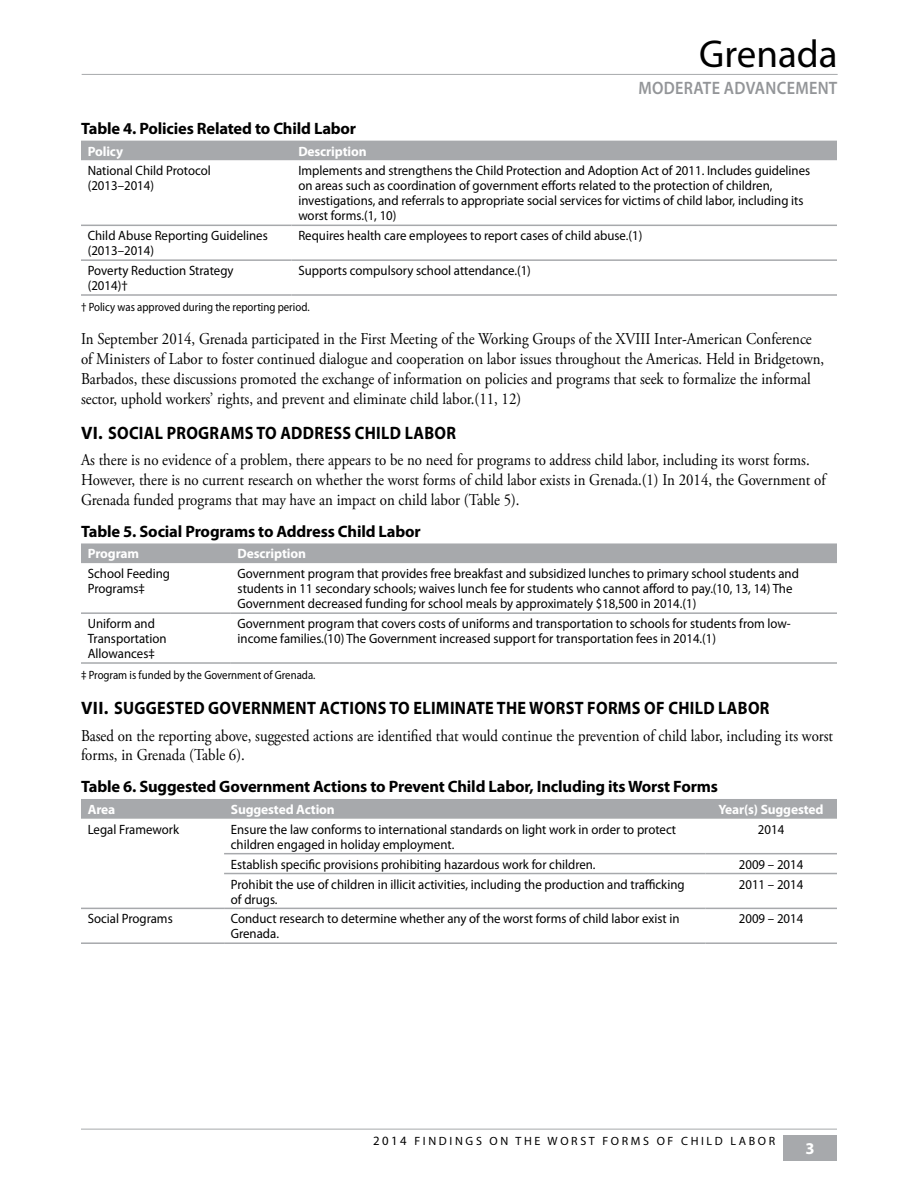
<style>
.page{position:relative;width:918px;height:1188px;background:#fff}
.page>*{position:absolute;margin:0;border:0;box-sizing:border-box;transform-origin:0 0}
.t1{font:39px "Myriad Pro";color:#000}
.H1-MAIN_HEADS{font:700 18px "Myriad Pro";letter-spacing:.02em;color:#000}
.t2{font:600 18px "Myriad Pro";letter-spacing:.02em;color:#939598;scale:.9 1}
.Subtitle{font:16.5px/19.8px "Adobe Garamond Pro";color:#000;scale:.9 1}
.TABLE_TITLES{font:700 16.5px "Myriad Pro";letter-spacing:-.01em;color:#000}
.t3{font:700 16.5px "Myriad Pro";color:#fff}
.TABLE_TEXT{font:13.5px/15px "Myriad Pro";color:#000;scale:.95 1}
.Table_Head_reverse{font:700 13.5px "Myriad Pro";letter-spacing:-.01em;color:#fff}
.TABLE_SOURCES{font:12px "Myriad Pro";color:#000;scale:.9 1}
.TABLE_SOURCES-2{font:12px "Myriad Pro";letter-spacing:.22em;color:#000}
.s1{font-size:12.75px}
</style>
<div class="page">
<hr style="left:82px;top:74px;width:756px;height:1px;background:#a7a9ac">
<div style="left:783px;top:1136px;width:54px;height:25px;background:#a7a9ac"></div>
<hr style="left:81px;top:1129px;width:756px;height:1px;background:#a7a9ac">
<div style="left:81px;top:141px;width:756px;height:19px;background:#a7a9ac"></div>
<svg style="left:81px;top:160px;width:756px;height:65px"></svg>
<hr style="left:81px;top:225px;width:211px;height:1px;background:#a7a9ac">
<hr style="left:292px;top:225px;width:545px;height:1px;background:#a7a9ac">
<hr style="left:81px;top:259px;width:211px;height:2px;background:#a7a9ac">
<hr style="left:292px;top:259px;width:545px;height:2px;background:#a7a9ac">
<hr style="left:81px;top:294px;width:211px;height:2px;background:#a7a9ac">
<hr style="left:292px;top:294px;width:545px;height:2px;background:#a7a9ac">
<div style="left:81px;top:543px;width:756px;height:20px;background:#a7a9ac"></div>
<hr style="left:81px;top:612px;width:150px;height:2px;background:#a7a9ac">
<hr style="left:231px;top:612px;width:606px;height:2px;background:#a7a9ac">
<hr style="left:81px;top:662px;width:150px;height:2px;background:#a7a9ac">
<hr style="left:231px;top:662px;width:606px;height:2px;background:#a7a9ac">
<div style="left:81px;top:799px;width:756px;height:20px;background:#a7a9ac"></div>
<svg style="left:81px;top:854px;width:756px;height:56px"></svg>
<hr style="left:224px;top:853px;width:481px;height:1px;background:#a7a9ac">
<hr style="left:705px;top:853px;width:132px;height:1px;background:#a7a9ac">
<hr style="left:224px;top:873px;width:481px;height:1px;background:#a7a9ac">
<hr style="left:705px;top:873px;width:132px;height:1px;background:#a7a9ac">
<hr style="left:81px;top:908px;width:143px;height:1px;background:#a7a9ac">
<hr style="left:224px;top:908px;width:481px;height:1px;background:#a7a9ac">
<hr style="left:705px;top:908px;width:132px;height:1px;background:#a7a9ac">
<hr style="left:81px;top:942px;width:143px;height:2px;background:#a7a9ac">
<hr style="left:224px;top:942px;width:481px;height:2px;background:#a7a9ac">
<hr style="left:705px;top:942px;width:132px;height:2px;background:#a7a9ac">
<h1 class="t1" style="left:699px;top:30px;width:140px">Grenada</h1>
<h2 class="t2" style="left:638px;top:77px;width:223px">MODERATE ADVANCEMENT</h2>
<h4 class="TABLE_TITLES" style="left:81px;top:118px;width:277px">Table 4. Policies Related to Child Labor</h4>
<p class="Table_Head_reverse" style="left:88px;top:142px;width:37px">Policy</p>
<p class="Table_Head_reverse" style="left:298px;top:142px;width:70px">Description</p>
<p class="TABLE_TEXT" style="left:88px;top:163px;width:131px">National Child Protocol</p>
<p class="TABLE_TEXT" style="left:88px;top:178px;width:71px">(2013–2014)</p>
<p class="TABLE_TEXT" style="left:298px;top:163px;width:540px">Implements and strengthens the Child Protection and Adoption Act of 2011. Includes guidelines on areas such as coordination of government efforts related to the protection of children, investigations, and referrals to appropriate social services for victims of child labor, including its worst forms.(1, 10)</p>
<p class="TABLE_TEXT" style="left:88px;top:228px;width:191px">Child Abuse Reporting Guidelines</p>
<p class="TABLE_TEXT" style="left:88px;top:243px;width:71px">(2013–2014)</p>
<p class="TABLE_TEXT" style="left:298px;top:228px;width:364px">Requires health care employees to report cases of child abuse.(1)</p>
<p class="TABLE_TEXT" style="left:298px;top:263px;width:246px">Supports compulsory school attendance.(1)</p>
<p class="TABLE_SOURCES" style="left:81px;top:299px;width:255px">† Policy was approved during the reporting period.</p>
<p class="Subtitle" style="left:81px;top:330px;width:827px">In September 2014, Grenada participated in the First Meeting of the Working Groups of the XVIII Inter-American Conference of Ministers of Labor to foster continued dialogue and cooperation on labor issues throughout the Americas. Held in Bridgetown, Barbados, these discussions promoted the exchange of information on policies and programs that seek to formalize the informal sector, uphold workers’ rights, and prevent and eliminate child labor.(11, 12)</p>
<h2 class="H1-MAIN_HEADS" style="left:81px;top:421px;width:376px">VI. SOCIAL PROGRAMS TO ADDRESS CHILD LABOR</h2>
<p class="Subtitle" style="left:81px;top:451px;width:829px">As there is no evidence of a problem, there appears to be no need for programs to address child labor, including its worst forms.<br>However, there is no current research on whether the worst forms of child labor exists in Grenada.(1) In 2014, the Government of<br>Grenada funded programs that may have an impact on child labor (Table 5).</p>
<h4 class="TABLE_TITLES" style="left:81px;top:520px;width:341px">Table 5. Social Programs to Address Child Labor</h4>
<p class="Table_Head_reverse" style="left:88px;top:545px;width:53px">Program</p>
<p class="Table_Head_reverse" style="left:238px;top:545px;width:70px">Description</p>
<p class="TABLE_TEXT" style="left:88px;top:566px;width:88px">School Feeding<br>Programs‡</p>
<p class="TABLE_TEXT" style="left:238px;top:566px;width:592px">Government program that provides free breakfast and subsidized lunches to primary school students and students in 11 secondary schools; waives lunch fee for students who cannot afford to pay.(10, 13, 14) The<br>Government decreased funding for school meals by approximately $18,500 in 2014.(1)</p>
<p class="TABLE_TEXT" style="left:88px;top:616px;width:85px">Uniform and<br>Transportation<br>Allowances‡</p>
<p class="TABLE_TEXT" style="left:238px;top:616px;width:584px">Government program that covers costs of uniforms and transportation to schools for students from low&shy;income families.(10) The Government increased support for transportation fees in 2014.(1)</p>
<p class="TABLE_SOURCES" style="left:81px;top:667px;width:262px">‡ Program is funded by the Government of Grenada.</p>
<h2 class="H1-MAIN_HEADS" style="left:81px;top:696px;width:690px">VII. SUGGESTED GOVERNMENT ACTIONS TO ELIMINATE THE WORST FORMS OF CHILD LABOR</h2>
<p class="Subtitle" style="left:81px;top:726px;width:837px">Based on the reporting above, suggested actions are identified that would continue the prevention of child labor, including its worst forms, in Grenada (Table 6).</p>
<h4 class="TABLE_TITLES" style="left:81px;top:776px;width:639px">Table 6. Suggested Government Actions to Prevent Child Labor, Including its Worst Forms</h4>
<p class="Table_Head_reverse" style="left:88px;top:801px;width:29px">Area</p>
<p class="Table_Head_reverse" style="left:231px;top:801px;width:106px">Suggested Action</p>
<p class="Table_Head_reverse" style="left:719px;top:801px;width:106px">Year(s) Suggested</p>
<p class="TABLE_TEXT" style="left:88px;top:822px;width:98px">Legal Framework</p>
<p class="TABLE_TEXT" style="left:231px;top:822px;width:470px">Ensure the law conforms to international standards on light work in order to protect children engaged in holiday employment.</p>
<p class="TABLE_TEXT" style="left:758px;top:822px;width:29px">2014</p>
<p class="TABLE_TEXT" style="left:231px;top:856px;width:385px">Establish specific provisions prohibiting hazardous work for children.</p>
<p class="TABLE_TEXT" style="left:739px;top:856px;width:69px">2009 – 2014</p>
<p class="TABLE_TEXT" style="left:231px;top:876px;width:479px">Prohibit the use of children in illicit activities, including the production and trafficking of drugs.</p>
<p class="TABLE_TEXT" style="left:739px;top:876px;width:69px">2011 – 2014</p>
<p class="TABLE_TEXT" style="left:88px;top:911px;width:91px">Social Programs</p>
<p class="TABLE_TEXT" style="left:231px;top:911px;width:474px">Conduct research to determine whether any of the worst forms of child labor exist in<br>Grenada.</p>
<p class="TABLE_TEXT" style="left:739px;top:911px;width:69px">2009 – 2014</p>
<p class="TABLE_TEXT" style="left:88px;top:263px;width:155px">Poverty Reduction Strategy</p>
<p class="TABLE_TEXT" style="left:88px;top:278px;width:44px">(2014)†</p>
<p class="TABLE_SOURCES-2" style="left:373px;top:1134px;width:404px"><span class="s1">2014</span> FINDINGS ON THE WORST FORMS OF CHILD LABOR</p>
<p class="t3" style="left:805px;top:1138px;width:11px">3</p>
</div>
